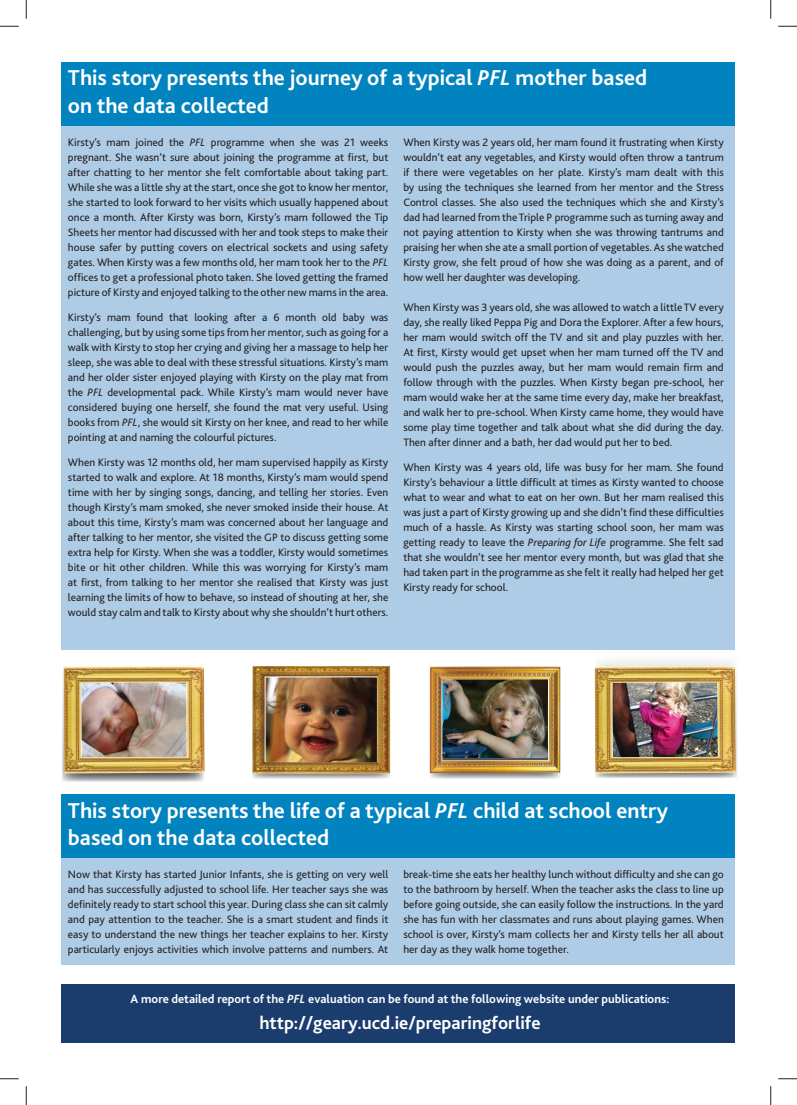
<style>
.page{position:relative;width:797px;height:1105px;background:#fff}
.page>*{position:absolute;margin:0;border:0;box-sizing:border-box;transform-origin:0 0}
.t1{font:700 22.5px/27.5px "Bliss 2";color:#fff}
.t2{font:700 18.75px "Bliss 2";color:#fff}
.t3{font:700 12.5px "Bliss 2";color:#fff}
.t4{font:11.25px/15px "Bliss 2";color:#231f20;text-align:justify}
.s1{font-style:italic}
</style>
<div class="page">
<div style="left:62px;top:125px;width:673px;height:525px;background:#afcce6"></div>
<div style="left:62px;top:826px;width:673px;height:138px;background:#afcce6"></div>
<div style="left:62px;top:62px;width:673px;height:63px;background:#0083bf"></div>
<div style="left:62px;top:794px;width:673px;height:64px;background:#0083bf"></div>
<div style="left:62px;top:984px;width:673px;height:59px;background:#1b3d6e"></div>
<img style="left:62px;top:667px;width:142px;height:114px">
<img style="left:595px;top:660px;width:142px;height:117px">
<img style="left:252px;top:773px;width:138px;height:5px">
<img style="left:430px;top:773px;width:130px;height:5px">
<img style="left:64px;top:666px;width:141px;height:107px">
<img style="left:594px;top:666px;width:142px;height:107px">
<img style="left:252px;top:666px;width:138px;height:107px">
<img style="left:430px;top:666px;width:130px;height:107px">
<svg style="left:0;top:25px;width:19px;height:2px"></svg>
<svg style="left:778px;top:25px;width:19px;height:2px"></svg>
<svg style="left:0;top:1078px;width:19px;height:1px"></svg>
<svg style="left:778px;top:1078px;width:19px;height:1px"></svg>
<svg style="left:25px;top:0;width:2px;height:19px"></svg>
<svg style="left:25px;top:1086px;width:2px;height:19px"></svg>
<svg style="left:770px;top:0;width:1px;height:19px"></svg>
<svg style="left:770px;top:1086px;width:1px;height:19px"></svg>
<h1 class="t1" style="left:68px;top:66px;width:581px">This story presents the journey of a typical <span class="s1">PFL</span> mother based on the data collected</h1>
<p class="t4" style="left:68px;top:135px;width:322px">Kirsty’s mam joined the <span class="s1">PFL</span> programme when she was 21 weeks pregnant. She wasn’t sure about joining the programme at first, but after chatting to her mentor she felt comfortable about taking part.<br>While she was a little shy at the start, once she got to know her mentor, she started to look forward to her visits which usually happened about once a month. After Kirsty was born, Kirsty’s mam followed the Tip Sheets her mentor had discussed with her and took steps to make their house safer by putting covers on electrical sockets and using safety gates. When Kirsty was a few months old, her mam took her to the <span class="s1">PFL </span>offices to get a professional photo taken. She loved getting the framed picture of Kirsty and enjoyed talking to the other new mams in the area.</p>
<p class="t4" style="left:68px;top:310px;width:322px">Kirsty’s mam found that looking after a 6 month old baby was challenging, but by using some tips from her mentor, such as going for a walk with Kirsty to stop her crying and giving her a massage to help her sleep, she was able to deal with these stressful situations. Kirsty’s mam and her older sister enjoyed playing with Kirsty on the play mat from the <span class="s1">PFL</span> developmental pack. While Kirsty’s mam would never have considered buying one herself, she found the mat very useful. Using books from <span class="s1">PFL</span>, she would sit Kirsty on her knee, and read to her while pointing at and naming the colourful pictures.</p>
<p class="t4" style="left:68px;top:455px;width:322px">When Kirsty was 12 months old, her mam supervised happily as Kirsty started to walk and explore. At 18 months, Kirsty’s mam would spend time with her by singing songs, dancing, and telling her stories. Even though Kirsty’s mam smoked, she never smoked inside their house. At about this time, Kirsty’s mam was concerned about her language and after talking to her mentor, she visited the GP to discuss getting some extra help for Kirsty. When she was a toddler, Kirsty would sometimes bite or hit other children. While this was worrying for Kirsty’s mam at first, from talking to her mentor she realised that Kirsty was just learning the limits of how to behave, so instead of shouting at her, she would stay calm and talk to Kirsty about why she shouldn’t hurt others.</p>
<p class="t4" style="left:403px;top:135px;width:322px">When Kirsty was 2 years old, her mam found it frustrating when Kirsty wouldn’t eat any vegetables, and Kirsty would often throw a tantrum if there were vegetables on her plate. Kirsty’s mam dealt with this by using the techniques she learned from her mentor and the Stress Control classes. She also used the techniques which she and Kirsty’s dad had learned from the Triple P programme such as turning away and not paying attention to Kirsty when she was throwing tantrums and praising her when she ate a small portion of vegetables. As she watched Kirsty grow, she felt proud of how she was doing as a parent, and of how well her daughter was developing.</p>
<p class="t4" style="left:403px;top:300px;width:322px">When Kirsty was 3 years old, she was allowed to watch a little TV every day, she really liked Peppa Pig and Dora the Explorer. After a few hours, her mam would switch off the TV and sit and play puzzles with her.<br>At first, Kirsty would get upset when her mam turned off the TV and would push the puzzles away, but her mam would remain firm and follow through with the puzzles. When Kirsty began pre-school, her mam would wake her at the same time every day, make her breakfast, and walk her to pre-school. When Kirsty came home, they would have some play time together and talk about what she did during the day.<br>Then after dinner and a bath, her dad would put her to bed.</p>
<p class="t4" style="left:403px;top:460px;width:322px">When Kirsty was 4 years old, life was busy for her mam. She found Kirsty’s behaviour a little difficult at times as Kirsty wanted to choose what to wear and what to eat on her own. But her mam realised this was just a part of Kirsty growing up and she didn’t find these difficulties much of a hassle. As Kirsty was starting school soon, her mam was getting ready to leave the <span class="s1">Preparing for Life</span> programme. She felt sad that she wouldn’t see her mentor every month, but was glad that she had taken part in the programme as she felt it really had helped her get Kirsty ready for school.</p>
<h1 class="t1" style="left:68px;top:799px;width:601px">This story presents the life of a typical <span class="s1">PFL</span> child at school entry based on the data collected</h1>
<p class="t4" style="left:68px;top:868px;width:322px">Now that Kirsty has started Junior Infants, she is getting on very well and has successfully adjusted to school life. Her teacher says she was definitely ready to start school this year. During class she can sit calmly and pay attention to the teacher. She is a smart student and finds it easy to understand the new things her teacher explains to her. Kirsty particularly enjoys activities which involve patterns and numbers. At</p>
<p class="t4" style="left:403px;top:868px;width:322px">break-time she eats her healthy lunch without difficulty and she can go to the bathroom by herself. When the teacher asks the class to line up before going outside, she can easily follow the instructions. In the yard she has fun with her classmates and runs about playing games. When school is over, Kirsty’s mam collects her and Kirsty tells her all about her day as they walk home together.</p>
<p class="t3" style="left:131px;top:994px;width:540px">A more detailed report of the <span class="s1">PFL</span> evaluation can be found at the following website under publications:</p>
<h2 class="t2" style="left:259px;top:1016px;width:283px">http://geary.ucd.ie/preparingforlife</h2>
</div>
